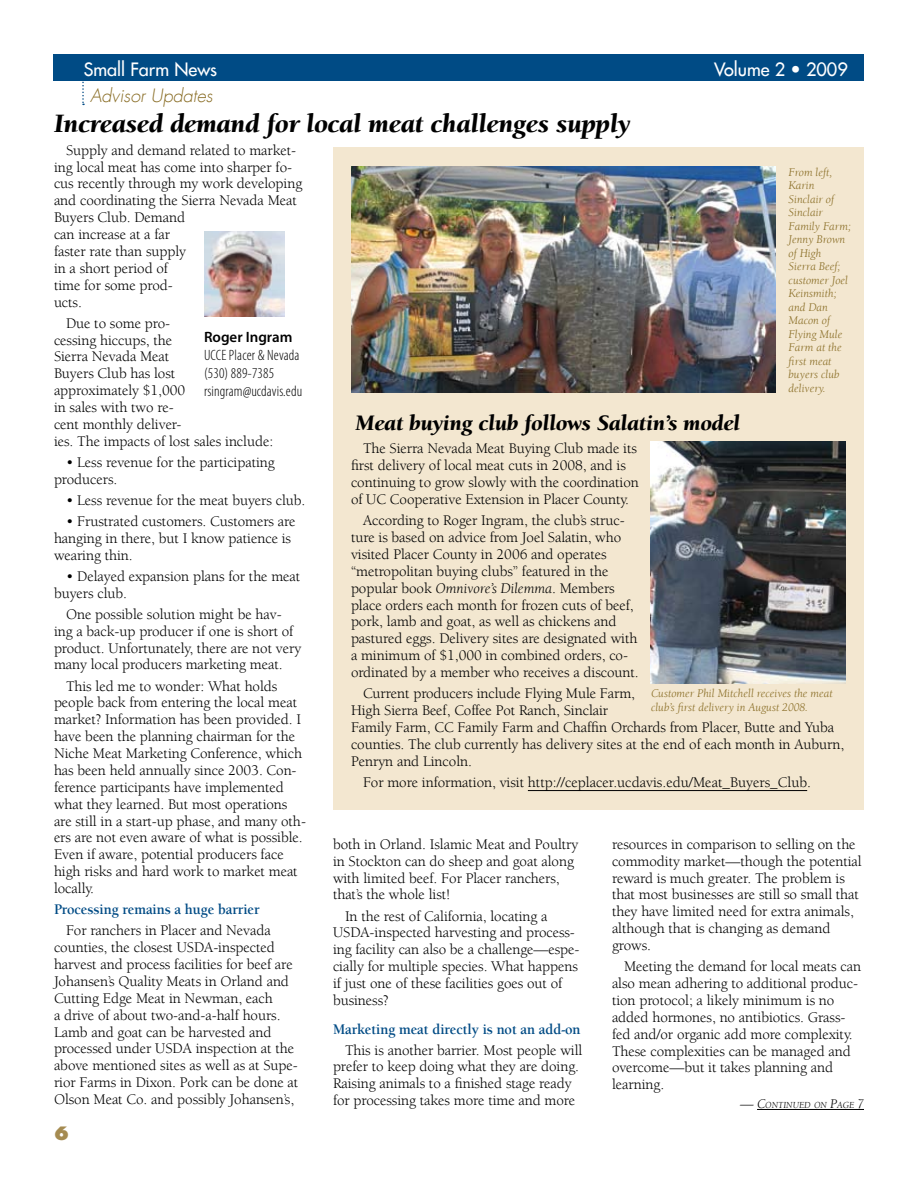
<style>
.page{position:relative;width:918px;height:1188px;background:#fff}
.page>*{position:absolute;margin:0;border:0;box-sizing:border-box;transform-origin:0 0}
.t1{font:italic 900 27px "Berkeley UC Davis";color:#000}
.t2{font:italic 900 22.5px "Berkeley UC Davis";color:#000}
.t3{font:500 18px "Futura UC Davis";color:#fff}
.t4{font:italic 300 18px "Futura UC Davis";color:#896d25}
.t5{font:15px/17px "Berkeley UC Davis";letter-spacing:-.005em;color:#000}
.t6{font:700 15px "Berkeley UC Davis";letter-spacing:-.005em;color:#004b85;scale:.96 1}
.t7{font:300 condensed 15px/18px "Myriad Pro";letter-spacing:.01em;color:#000}
.t8{font:600 15px "Myriad Pro";color:#000}
.t9{font:italic 12px/13.5px "Berkeley UC Davis";color:#896d25}
.t10{font:italic 9.45px "Berkeley UC Davis";color:#000}
.s1{font-style:italic}
.s2{font-size:13.5px}
</style>
<div class="page">
<div style="left:54px;top:54px;width:810px;height:27px;background:#004b85"></div>
<svg style="left:82px;top:81px;width:2px;height:24px"></svg>
<div style="left:333px;top:147px;width:531px;height:662px;background:#f3e7d0"></div>
<img style="left:352px;top:166px;width:424px;height:226px">
<img style="left:204px;top:231px;width:80px;height:85px">
<hr style="left:757px;top:1109px;width:107px;height:1px;background:#000">
<hr style="left:528px;top:790px;width:279px;height:1px;background:#000">
<img style="left:651px;top:442px;width:195px;height:241px">
<p class="t3" style="left:84px;top:58px;width:135px">Small Farm News</p>
<p class="t3" style="left:714px;top:58px;width:135px">Volume 2 • 2009</p>
<p class="t4" style="left:90px;top:85px;width:124px">Advisor Updates</p>
<p class="t5" style="left:54px;top:141px;width:250px;text-indent:12px">Supply and demand related to market&shy;ing local meat has come into sharper fo&shy;cus recently through my work developing and coordinating the Sierra Nevada Meat<br>Buyers Club. Demand<br>can increase at a far<br>faster rate than supply<br>in a short period of<br>time for some prod-<br>ucts.</p>
<p class="t5" style="left:54px;top:314px;width:221px;text-indent:12px">Due to some pro-<br>cessing hiccups, the<br>Sierra Nevada Meat<br>Buyers Club has lost<br>approximately $1,000<br>in sales with two re-<br>cent monthly deliver-<br>ies. The impacts of lost sales include:</p>
<p class="t5" style="left:54px;top:454px;width:222px;text-indent:12px">• Less revenue for the participating producers.</p>
<p class="t5" style="left:66px;top:491px;width:241px">• Less revenue for the meat buyers club.</p>
<p class="t5" style="left:54px;top:513px;width:243px;text-indent:12px">• Frustrated customers. Customers are hanging in there, but I know patience is wearing thin.</p>
<p class="t5" style="left:54px;top:567px;width:248px;text-indent:12px">• Delayed expansion plans for the meat buyers club.</p>
<p class="t5" style="left:54px;top:605px;width:249px;text-indent:12px">One possible solution might be hav&shy;ing a back-up producer if one is short of product. Unfortunately, there are not very many local producers marketing meat.</p>
<p class="t5" style="left:54px;top:677px;width:253px;text-indent:12px">This led me to wonder: What holds people back from entering the local meat market? Information has been provided. I have been the planning chairman for the Niche Meat Marketing Conference, which has been held annually since 2003. Con&shy;ference participants have implemented what they learned. But most operations are still in a start-up phase, and many oth&shy;ers are not even aware of what is possible.<br>Even if aware, potential producers face high risks and hard work to market meat locally.</p>
<p class="t6" style="left:54px;top:900px;width:216px">Processing remains a huge barrier</p>
<p class="t5" style="left:54px;top:922px;width:246px;text-indent:12px">For ranchers in Placer and Nevada counties, the closest USDA-inspected harvest and process facilities for beef are Johansen’s Quality Meats in Orland and Cutting Edge Meat in Newman, each<br>a drive of about two-and-a-half hours.<br>Lamb and goat can be harvested and processed under USDA inspection at the above mentioned sites as well as at Supe&shy;rior Farms in Dixon. Pork can be done at Olson Meat Co. and possibly Johansen’s,</p>
<h1 class="t1" style="left:54px;top:107px;width:577px">Increased demand for local meat challenges supply</h1>
<p class="t9" style="left:789px;top:165px;width:64px">From left,<br>Karin<br>Sinclair of<br>Sinclair<br>Family Farm;<br>Jenny Brown of High<br>Sierra Beef; customer Joel<br>Keinsmith; and Dan<br>Macon of<br>Flying Mule<br>Farm at the first meat buyers club delivery.</p>
<p class="t8" style="left:204px;top:327px;width:90px">Roger Ingram</p>
<p class="t7" style="left:204px;top:346px;width:100px">UCCE Placer &amp; Nevada (530) 889-7385 rsingram@ucdavis.edu</p>
<h2 class="t2" style="left:356px;top:409px;width:386px">Meat buying club follows Salatin’s model</h2>
<p class="t5" style="left:351px;top:440px;width:289px;text-indent:12px">The Sierra Nevada Meat Buying Club made its first delivery of local meat cuts in 2008, and is continuing to grow slowly with the coordination of UC Cooperative Extension in Placer County.</p>
<p class="t5" style="left:351px;top:512px;width:289px;text-indent:12px">According to Roger Ingram, the club’s struc&shy;ture is based on advice from Joel Salatin, who visited Placer County in 2006 and operates “metropolitan buying clubs” featured in the popular book <span class="s1">Omnivore’s Dilemma</span>. Members place orders each month for frozen cuts of beef, pork, lamb and goat, as well as chickens and pastured eggs. Delivery sites are designated with a minimum of $1,000 in combined orders, co&shy;ordinated by a member who receives a discount.</p>
<p class="t5" style="left:351px;top:685px;width:495px;text-indent:12px">Current producers include Flying Mule Farm,<br>High Sierra Beef, Coffee Pot Ranch, Sinclair<br>Family Farm, CC Family Farm and Chaffin Orchards from Placer, Butte and Yuba counties. The club currently has delivery sites at the end of each month in Auburn, Penryn and Lincoln.</p>
<p class="t5" style="left:363px;top:773px;width:450px">For more information, visit http://ceplacer.ucdavis.edu/Meat_Buyers_Club.</p>
<p class="t9" style="left:651px;top:686px;width:183px">Customer Phil Mitchell receives the meat club’s first delivery in August 2008.</p>
<p class="t5" style="left:333px;top:835px;width:247px">both in Orland. Islamic Meat and Poultry in Stockton can do sheep and goat along with limited beef. For Placer ranchers, that’s the whole list!</p>
<p class="t5" style="left:333px;top:907px;width:248px;text-indent:12px">In the rest of California, locating a USDA-inspected harvesting and process&shy;ing facility can also be a challenge—espe&shy;cially for multiple species. What happens if just one of these facilities goes out of business?</p>
<p class="t6" style="left:333px;top:1020px;width:259px">Marketing meat directly is not an add-on</p>
<p class="t5" style="left:333px;top:1041px;width:251px;text-indent:12px">This is another barrier. Most people will prefer to keep doing what they are doing.<br>Raising animals to a finished stage ready for processing takes more time and more</p>
<p class="t5" style="left:612px;top:835px;width:251px">resources in comparison to selling on the commodity market—though the potential reward is much greater. The problem is that most businesses are still so small that they have limited need for extra animals, although that is changing as demand grows.</p>
<p class="t5" style="left:612px;top:958px;width:251px;text-indent:12px">Meeting the demand for local meats can also mean adhering to additional produc&shy;tion protocol; a likely minimum is no added hormones, no antibiotics. Grass&shy;fed and/or organic add more complexity.<br>These complexities can be managed and overcome—but it takes planning and learning.</p>
<p class="t10" style="left:740px;top:1099px;width:125px"><span class="s2">— C</span>ontinued on <span class="s2">P</span>age <span class="s2">7</span></p>
</div>
